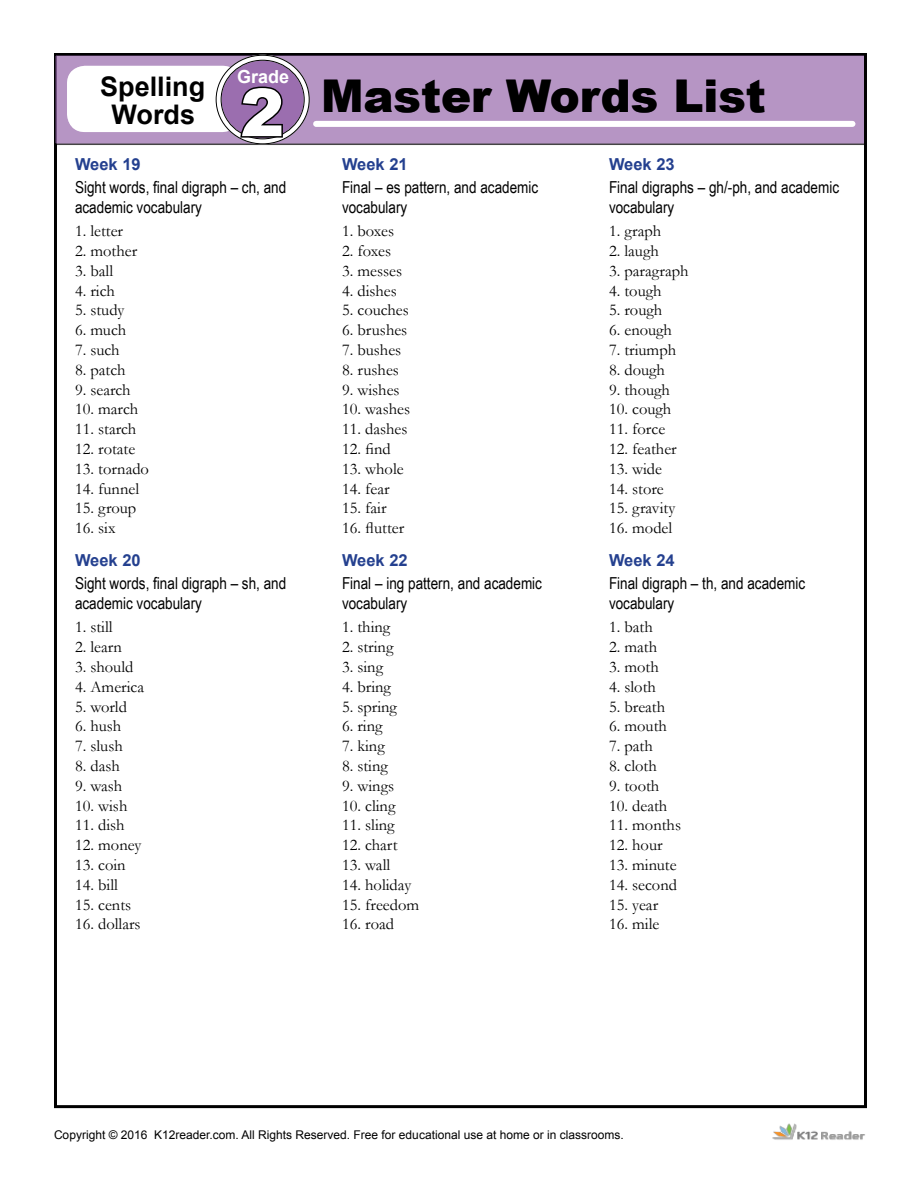
<style>
.page{position:relative;width:918px;height:1188px;background:#fff}
.page>*{position:absolute;margin:0;border:0;box-sizing:border-box;transform-origin:0 0}
.t1{font:900 66px "Arial";color:#fff}
.t2{font:900 45px "Arial";color:#000}
.t3{font:700 27px/28.3px "Arial";color:#000;text-align:center}
.t4{font:700 18px "Arial";color:#fff}
.t5{font:16.5px "Garamond";color:#000}
.t6{font:16.5px/19.8px "Arial Narrow";color:#000}
.t7{font:700 16.5px "Arial";color:#24408f}
.t8{font:12px "Arial";color:#000}
</style>
<div class="page">
<img style="left:772px;top:1123px;width:93px;height:17px">
<div style="left:55px;top:55px;width:810px;height:89px;background:#b695c4"></div>
<div style="left:54px;top:54px;width:812px;height:91px;border:2px solid #000"></div>
<div style="left:67px;top:66px;width:173px;height:66px;background:#fff;border-radius:18px"></div>
<div style="left:219px;top:58px;width:88px;height:83px;background:#9b6eaf;border-radius:50%"></div>
<div style="left:216px;top:55px;width:94px;height:89px;border:6px solid #fff;border-radius:50%"></div>
<div style="left:316px;top:121px;width:536px;height:6px;background:#fff"></div>
<svg style="left:239px;top:86px;width:45px;height:55px"></svg>
<p class="t4" style="left:237px;top:65px;width:54px">Grade</p>
<h1 class="t1" style="left:240px;top:65px;width:46px">2</h1>
<h3 class="t3" style="left:100px;top:73px;width:107px">Spelling<br>Words</h3>
<h2 class="t2" style="left:321px;top:63px;width:446px">Master Words List</h2>
<h1 class="t1" style="left:239px;top:66px;width:46px">1</h1>
<p class="t7" style="left:75px;top:154px;width:67px">Week 19</p>
<p class="t6" style="left:75px;top:177px;width:213px">Sight words, final digraph – ch, and academic vocabulary</p>
<p class="t5" style="left:75px;top:220px;width:50px">1. letter</p>
<p class="t5" style="left:75px;top:240px;width:64px">2. mother</p>
<p class="t5" style="left:75px;top:259px;width:40px">3. ball</p>
<p class="t5" style="left:75px;top:279px;width:41px">4. rich</p>
<p class="t5" style="left:75px;top:299px;width:51px">5. study</p>
<p class="t5" style="left:75px;top:319px;width:53px">6. much</p>
<p class="t5" style="left:75px;top:339px;width:46px">7. such</p>
<p class="t5" style="left:75px;top:358px;width:52px">8. patch</p>
<p class="t5" style="left:75px;top:378px;width:57px">9. search</p>
<p class="t5" style="left:75px;top:398px;width:65px">10. march</p>
<p class="t5" style="left:75px;top:418px;width:63px">11. starch</p>
<p class="t5" style="left:75px;top:438px;width:62px">12. rotate</p>
<p class="t5" style="left:75px;top:457px;width:76px">13. tornado</p>
<p class="t5" style="left:75px;top:477px;width:66px">14. funnel</p>
<p class="t5" style="left:75px;top:497px;width:63px">15. group</p>
<p class="t5" style="left:75px;top:517px;width:42px">16. six</p>
<p class="t7" style="left:75px;top:550px;width:67px">Week 20</p>
<p class="t6" style="left:75px;top:573px;width:213px">Sight words, final digraph – sh, and academic vocabulary</p>
<p class="t5" style="left:75px;top:616px;width:39px">1. still</p>
<p class="t5" style="left:75px;top:636px;width:49px">2. learn</p>
<p class="t5" style="left:75px;top:656px;width:60px">3. should</p>
<p class="t5" style="left:75px;top:675px;width:71px">4. America</p>
<p class="t5" style="left:75px;top:695px;width:53px">5. world</p>
<p class="t5" style="left:75px;top:715px;width:48px">6. hush</p>
<p class="t5" style="left:75px;top:735px;width:49px">7. slush</p>
<p class="t5" style="left:75px;top:755px;width:46px">8. dash</p>
<p class="t5" style="left:75px;top:774px;width:49px">9. wash</p>
<p class="t5" style="left:75px;top:794px;width:54px">10. wish</p>
<p class="t5" style="left:75px;top:814px;width:51px">11. dish</p>
<p class="t5" style="left:75px;top:834px;width:68px">12. money</p>
<p class="t5" style="left:75px;top:854px;width:52px">13. coin</p>
<p class="t5" style="left:75px;top:873px;width:44px">14. bill</p>
<p class="t5" style="left:75px;top:893px;width:58px">15. cents</p>
<p class="t5" style="left:75px;top:913px;width:67px">16. dollars</p>
<p class="t7" style="left:342px;top:154px;width:67px">Week 21</p>
<p class="t6" style="left:342px;top:177px;width:198px">Final – es pattern, and academic vocabulary</p>
<p class="t5" style="left:342px;top:220px;width:54px">1. boxes</p>
<p class="t5" style="left:342px;top:240px;width:51px">2. foxes</p>
<p class="t5" style="left:342px;top:259px;width:62px">3. messes</p>
<p class="t5" style="left:342px;top:279px;width:56px">4. dishes</p>
<p class="t5" style="left:342px;top:299px;width:68px">5. couches</p>
<p class="t5" style="left:342px;top:319px;width:67px">6. brushes</p>
<p class="t5" style="left:342px;top:339px;width:61px">7. bushes</p>
<p class="t5" style="left:342px;top:358px;width:58px">8. rushes</p>
<p class="t5" style="left:342px;top:378px;width:59px">9. wishes</p>
<p class="t5" style="left:342px;top:398px;width:70px">10. washes</p>
<p class="t5" style="left:342px;top:418px;width:67px">11. dashes</p>
<p class="t5" style="left:342px;top:438px;width:50px">12. find</p>
<p class="t5" style="left:342px;top:457px;width:63px">13. whole</p>
<p class="t5" style="left:342px;top:477px;width:49px">14. fear</p>
<p class="t5" style="left:342px;top:497px;width:46px">15. fair</p>
<p class="t5" style="left:342px;top:517px;width:64px">16. flutter</p>
<p class="t7" style="left:342px;top:550px;width:67px">Week 22</p>
<p class="t6" style="left:342px;top:573px;width:202px">Final – ing pattern, and academic vocabulary</p>
<p class="t5" style="left:342px;top:616px;width:50px">1. thing</p>
<p class="t5" style="left:342px;top:636px;width:53px">2. string</p>
<p class="t5" style="left:342px;top:656px;width:43px">3. sing</p>
<p class="t5" style="left:342px;top:675px;width:50px">4. bring</p>
<p class="t5" style="left:342px;top:695px;width:56px">5. spring</p>
<p class="t5" style="left:342px;top:715px;width:42px">6. ring</p>
<p class="t5" style="left:342px;top:735px;width:44px">7. king</p>
<p class="t5" style="left:342px;top:755px;width:47px">8. sting</p>
<p class="t5" style="left:342px;top:774px;width:54px">9. wings</p>
<p class="t5" style="left:342px;top:794px;width:55px">10. cling</p>
<p class="t5" style="left:342px;top:814px;width:54px">11. sling</p>
<p class="t5" style="left:342px;top:834px;width:57px">12. chart</p>
<p class="t5" style="left:342px;top:854px;width:50px">13. wall</p>
<p class="t5" style="left:342px;top:873px;width:71px">14. holiday</p>
<p class="t5" style="left:342px;top:893px;width:79px">15. freedom</p>
<p class="t5" style="left:342px;top:913px;width:54px">16. road</p>
<p class="t7" style="left:609px;top:154px;width:67px">Week 23</p>
<p class="t6" style="left:609px;top:177px;width:232px">Final digraphs – gh/-ph, and academic vocabulary</p>
<p class="t5" style="left:609px;top:220px;width:54px">1. graph</p>
<p class="t5" style="left:609px;top:240px;width:51px">2. laugh</p>
<p class="t5" style="left:609px;top:259px;width:81px">3. paragraph</p>
<p class="t5" style="left:609px;top:279px;width:54px">4. tough</p>
<p class="t5" style="left:609px;top:299px;width:55px">5. rough</p>
<p class="t5" style="left:609px;top:319px;width:65px">6. enough</p>
<p class="t5" style="left:609px;top:339px;width:69px">7. triumph</p>
<p class="t5" style="left:609px;top:358px;width:58px">8. dough</p>
<p class="t5" style="left:609px;top:378px;width:63px">9. though</p>
<p class="t5" style="left:609px;top:398px;width:64px">10. cough</p>
<p class="t5" style="left:609px;top:418px;width:58px">11. force</p>
<p class="t5" style="left:609px;top:438px;width:69px">12. feather</p>
<p class="t5" style="left:609px;top:457px;width:55px">13. wide</p>
<p class="t5" style="left:609px;top:477px;width:56px">14. store</p>
<p class="t5" style="left:609px;top:497px;width:68px">15. gravity</p>
<p class="t5" style="left:609px;top:517px;width:65px">16. model</p>
<p class="t7" style="left:609px;top:550px;width:67px">Week 24</p>
<p class="t6" style="left:609px;top:573px;width:198px">Final digraph – th, and academic vocabulary</p>
<p class="t5" style="left:609px;top:616px;width:45px">1. bath</p>
<p class="t5" style="left:609px;top:636px;width:50px">2. math</p>
<p class="t5" style="left:609px;top:656px;width:51px">3. moth</p>
<p class="t5" style="left:609px;top:675px;width:48px">4. sloth</p>
<p class="t5" style="left:609px;top:695px;width:58px">5. breath</p>
<p class="t5" style="left:609px;top:715px;width:59px">6. mouth</p>
<p class="t5" style="left:609px;top:735px;width:45px">7. path</p>
<p class="t5" style="left:609px;top:755px;width:49px">8. cloth</p>
<p class="t5" style="left:609px;top:774px;width:52px">9. tooth</p>
<p class="t5" style="left:609px;top:794px;width:60px">10. death</p>
<p class="t5" style="left:609px;top:814px;width:74px">11. months</p>
<p class="t5" style="left:609px;top:834px;width:55px">12. hour</p>
<p class="t5" style="left:609px;top:854px;width:69px">13. minute</p>
<p class="t5" style="left:609px;top:873px;width:70px">14. second</p>
<p class="t5" style="left:609px;top:893px;width:51px">15. year</p>
<p class="t5" style="left:609px;top:913px;width:52px">16. mile</p>
<p class="t8" style="left:54px;top:1127px;width:571px">Copyright © 2016 K12reader.com. All Rights Reserved. Free for educational use at home or in classrooms.</p>
</div>
